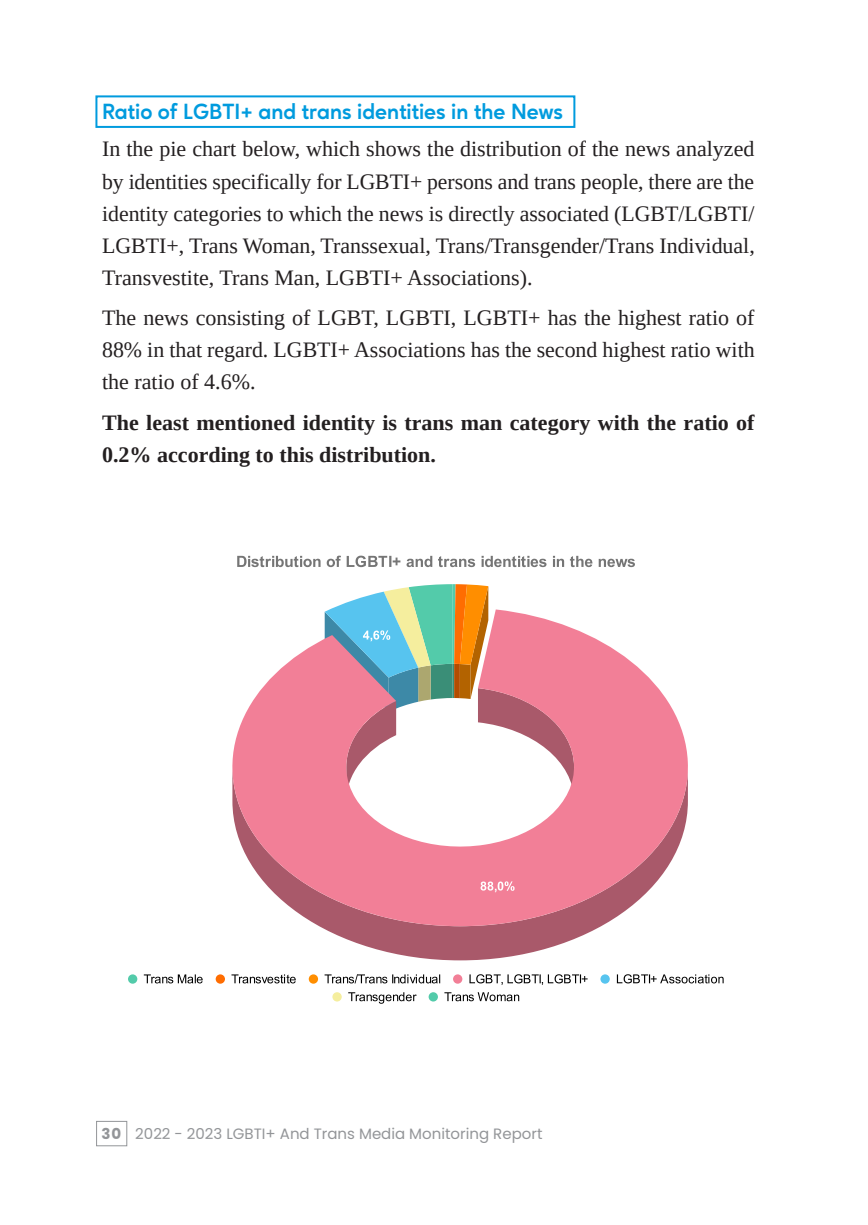
<style>
.page{position:relative;width:868px;height:1225px;background:#fff}
.page>*{position:absolute;margin:0;border:0;box-sizing:border-box;transform-origin:0 0}
.t1{font:22px/32px "Liberation Serif";color:#231f20;text-align:justify}
.t2{font:700 22px/32px "Liberation Serif";color:#231f20}
.t3{font:700 22px "Ageo";color:#009bde}
.t4{font:15px "Poppins";color:#939598}
.s1{font-weight:700}
</style>
<div class="page">
<div style="left:96px;top:1121px;width:31px;height:25px;border:1px solid #939598"></div>
<div style="left:95px;top:95px;width:480px;height:33px;border:2px solid #009bde"></div>
<svg style="left:346px;top:939px;width:228px;height:21px;fill:#a9596a"></svg>
<svg style="left:232px;top:629px;width:456px;height:310px;fill:#f27f97"></svg>
<svg style="left:480px;top:881px;width:34px;height:11px"></svg>
<svg style="left:324px;top:584px;width:250px;height:217px"></svg>
<div style="left:128px;top:974px;width:9px;height:9px;background:#53cbaa;border-radius:50%"></div>
<svg style="left:144px;top:974px;width:59px;height:9px"></svg>
<div style="left:216px;top:974px;width:9px;height:9px;background:#ff6d01;border-radius:50%"></div>
<svg style="left:231px;top:974px;width:65px;height:9px"></svg>
<div style="left:309px;top:974px;width:9px;height:9px;background:#ff8e00;border-radius:50%"></div>
<svg style="left:324px;top:974px;width:116px;height:9px"></svg>
<div style="left:453px;top:974px;width:9px;height:9px;background:#f27f97;border-radius:50%"></div>
<svg style="left:469px;top:974px;width:118px;height:11px"></svg>
<div style="left:600px;top:974px;width:9px;height:9px;background:#57c4ef;border-radius:50%"></div>
<svg style="left:616px;top:974px;width:107px;height:9px"></svg>
<div style="left:332px;top:992px;width:10px;height:9px;background:#f5ee9e;border-radius:50%"></div>
<svg style="left:348px;top:992px;width:68px;height:11px"></svg>
<div style="left:428px;top:992px;width:10px;height:9px;background:#53cbaa;border-radius:50%"></div>
<svg style="left:444px;top:992px;width:75px;height:9px"></svg>
<svg style="left:237px;top:555px;width:398px;height:12px"></svg>
<p class="t3" style="left:102px;top:98px;width:462px">Ratio of LGBTI+ and trans identities in the News</p>
<p class="t1" style="left:102px;top:133px;width:654px">In the pie chart below, which shows the distribution of the news analyzed by identities specifically for LGBTI+ persons and trans people, there are the identity categories to which the news is directly associated (LGBT/LGBTI/ LGBTI+, Trans Woman, Transsexual, Trans/Transgender/Trans Individual, Transvestite, Trans Man, LGBTI+ Associations).</p>
<p class="t1" style="left:102px;top:301px;width:654px">The news consisting of LGBT, LGBTI, LGBTI+ has the highest ratio of 88% in that regard. LGBTI+ Associations has the second highest ratio with the ratio of 4.6%.</p>
<p class="t2" style="left:102px;top:406px;width:654px">The least mentioned identity is trans man category with the ratio of<br>0.2% according to this distribution.</p>
<p class="t4" style="left:102px;top:1124px;width:442px"><span class="s1">30</span> 2022 - 2023 LGBTI+ And Trans Media Monitoring Report</p>
</div>
